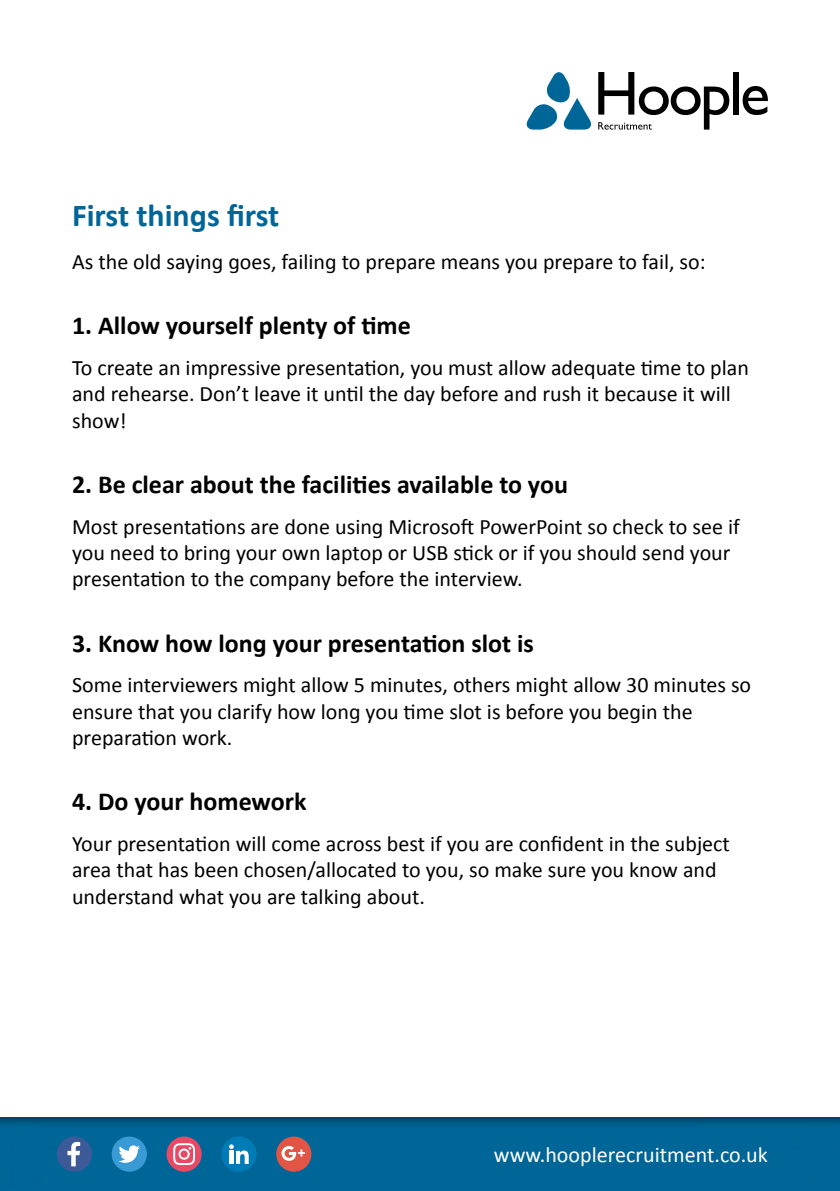
<style>
.page{position:relative;width:840px;height:1191px;background:#fff}
.page>*{position:absolute;margin:0;border:0;box-sizing:border-box;transform-origin:0 0}
.t1{font:700 32px "Calibri";color:#006698}
.t2{font:700 26px "Calibri";color:#000}
.t3{font:22px/26.4px "Calibri";color:#000}
.t4{font:22px "Calibri";color:#fff}
</style>
<div class="page">
<div style="left:0;top:1100px;width:839px;height:91px;background:#000;opacity:.75"></div>
<div style="left:57px;top:1136px;width:35px;height:35px;background:#3d5a98;border-radius:50%"></div>
<svg style="left:67px;top:1141px;width:13px;height:25px"></svg>
<div style="left:112px;top:1136px;width:35px;height:35px;background:#399ad5;border-radius:50%"></div>
<svg style="left:119px;top:1145px;width:21px;height:17px"></svg>
<div style="left:166px;top:1136px;width:36px;height:35px;background:#e84a66;border-radius:50%"></div>
<svg style="left:173px;top:1143px;width:22px;height:22px"></svg>
<div style="left:221px;top:1136px;width:35px;height:35px;background:#007bb6;border-radius:50%"></div>
<svg style="left:229px;top:1144px;width:19px;height:19px"></svg>
<div style="left:276px;top:1136px;width:35px;height:35px;background:#e05543;border-radius:50%"></div>
<svg style="left:281px;top:1146px;width:24px;height:14px"></svg>
<div style="left:732px;top:72px;width:6px;height:43px;background:#000"></div>
<svg style="left:742px;top:86px;width:25px;height:29px"></svg>
<svg style="left:526px;top:72px;width:65px;height:58px"></svg>
<svg style="left:598px;top:72px;width:131px;height:58px"></svg>
<h1 class="t1" style="left:72px;top:195px;width:208px">First things first</h1>
<p class="t3" style="left:72px;top:249px;width:634px">As the old saying goes, failing to prepare means you prepare to fail, so:</p>
<p class="t2" style="left:72px;top:309px;width:340px">1. Allow yourself plenty of time</p>
<p class="t3" style="left:72px;top:354px;width:678px">To create an impressive presentation, you must allow adequate time to plan and rehearse. Don’t leave it until the day before and rush it because it will show!</p>
<p class="t2" style="left:72px;top:468px;width:497px">2. Be clear about the facilities available to you</p>
<p class="t3" style="left:72px;top:513px;width:668px">Most presentations are done using Microsoft PowerPoint so check to see if you need to bring your own laptop or USB stick or if you should send your presentation to the company before the interview.</p>
<p class="t2" style="left:72px;top:626px;width:463px">3. Know how long your presentation slot is</p>
<p class="t3" style="left:72px;top:672px;width:680px">Some interviewers might allow 5 minutes, others might allow 30 minutes so ensure that you clarify how long you time slot is before you begin the preparation work.</p>
<p class="t2" style="left:72px;top:785px;width:236px">4. Do your homework</p>
<p class="t3" style="left:72px;top:830px;width:659px">Your presentation will come across best if you are confident in the subject area that has been chosen/allocated to you, so make sure you know and understand what you are talking about.</p>
<p class="t4" style="left:493px;top:1141px;width:275px">www.hooplerecruitment.co.uk</p>
</div>
